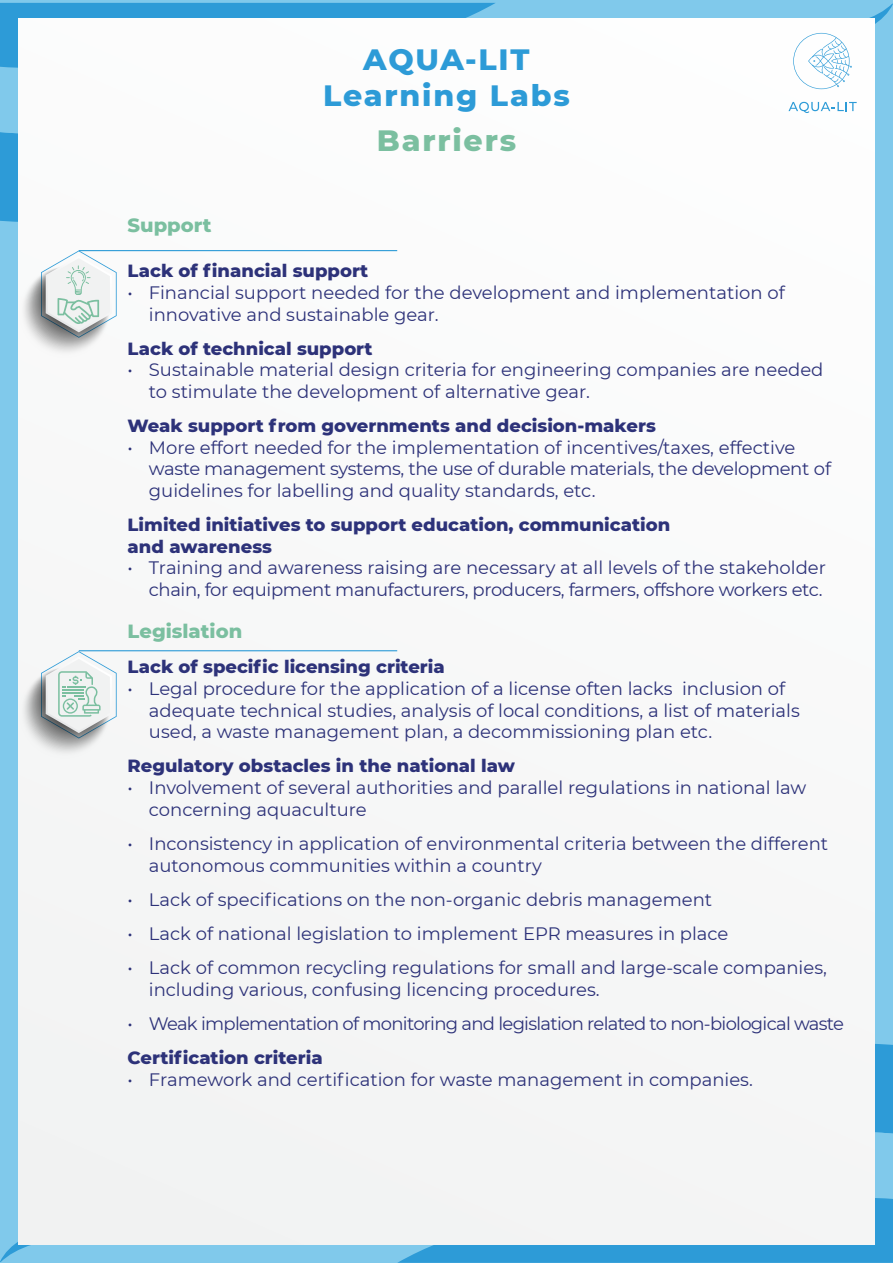
<style>
.page{position:relative;width:893px;height:1263px;background:#80c9eb}
.page>*{position:absolute;margin:0;border:0;box-sizing:border-box;transform-origin:0 0}
.t1{font:800 30px/36px "Montserrat";letter-spacing:.06em;color:#2d9bd7;text-align:center}
.t2{font:800 30px "Montserrat";letter-spacing:.06em;color:#7bbfa0}
.t3{font:800 19.5px "Montserrat";color:#7bbfa0}
.t4{font:18px/21.6px "Montserrat";color:#2d3279}
.t5{font:800 18px/21.6px "Montserrat";color:#2d3279}
.t6{font:18px/21.6px "Montserrat";letter-spacing:-.02em;color:#2d3279;text-align:right}
.t7{font:18px "Montserrat";letter-spacing:-.04em;color:#2d3279}
</style>
<div class="page">
<svg style="left:0;top:2px;width:893px;height:135px"></svg>
<div style="left:0;top:3px;width:496px;height:68px;background:#2d9bd7"></div>
<svg style="left:397px;top:1198px;width:496px;height:65px"></svg>
<div style="left:18px;top:18px;width:857px;height:1227px;background:#f8f8f8"></div>
<hr style="left:79px;top:650px;width:318px;height:1px;background:#2d9bd7">
<hr style="left:79px;top:250px;width:318px;height:1px;background:#2d9bd7">
<svg style="left:23px;top:651px;width:94px;height:102px"></svg>
<svg style="left:24px;top:250px;width:93px;height:102px"></svg>
<svg style="left:793px;top:33px;width:59px;height:56px"></svg>
<svg style="left:788px;top:102px;width:69px;height:11px"></svg>
<h1 class="t1" style="left:323px;top:40px;width:248px">AQUA-LIT<br>Learning Labs</h1>
<p class="t3" style="left:128px;top:211px;width:85px">Support</p>
<h1 class="t2" style="left:377px;top:118px;width:141px">Barriers</h1>
<p class="t5" style="left:128px;top:259px;width:242px">Lack of financial support</p>
<p class="t4" style="left:149px;top:281px;width:637px;text-indent:-21px">• Financial support needed for the development and implementation of innovative and sustainable gear.</p>
<p class="t5" style="left:128px;top:337px;width:246px">Lack of technical support</p>
<p class="t4" style="left:149px;top:359px;width:676px;text-indent:-21px">• Sustainable material design criteria for engineering companies are needed to stimulate the development of alternative gear.</p>
<p class="t5" style="left:128px;top:414px;width:530px">Weak support from governments and decision-makers</p>
<p class="t4" style="left:149px;top:436px;width:684px;text-indent:-21px">• More effort needed for the implementation of incentives/taxes, effective waste management systems, the use of durable materials, the development of guidelines for labelling and quality standards, etc.</p>
<p class="t5" style="left:128px;top:513px;width:544px">Limited initiatives to support education, communication and awareness</p>
<p class="t6" style="left:128px;top:557px;width:700px">• Training and awareness raising are necessary at all levels of the stakeholder chain, for equipment manufacturers, producers, farmers, offshore workers etc.</p>
<p class="t3" style="left:128px;top:617px;width:116px">Legislation</p>
<p class="t5" style="left:128px;top:655px;width:319px">Lack of specific licensing criteria</p>
<p class="t4" style="left:149px;top:677px;width:652px;text-indent:-21px">• Legal procedure for the application of a license often lacks inclusion of adequate technical studies, analysis of local conditions, a list of materials used, a waste management plan, a decommissioning plan etc.</p>
<p class="t5" style="left:128px;top:754px;width:389px">Regulatory obstacles in the national law</p>
<p class="t4" style="left:149px;top:776px;width:659px;text-indent:-21px">• Involvement of several authorities and parallel regulations in national law concerning aquaculture</p>
<p class="t4" style="left:149px;top:832px;width:681px;text-indent:-21px">• Inconsistency in application of environmental criteria between the different autonomous communities within a country</p>
<p class="t4" style="left:128px;top:888px;width:586px">• Lack of specifications on the non-organic debris management</p>
<p class="t4" style="left:128px;top:922px;width:602px">• Lack of national legislation to implement EPR measures in place</p>
<p class="t4" style="left:149px;top:956px;width:679px;text-indent:-21px">• Lack of common recycling regulations for small and large-scale companies, including various, confusing licencing procedures.</p>
<p class="t7" style="left:128px;top:1011px;width:718px">• Weak implementation of monitoring and legislation related to non-biological waste</p>
<p class="t5" style="left:128px;top:1046px;width:197px">Certification criteria</p>
<p class="t4" style="left:128px;top:1068px;width:627px">• Framework and certification for waste management in companies.</p>
</div>
